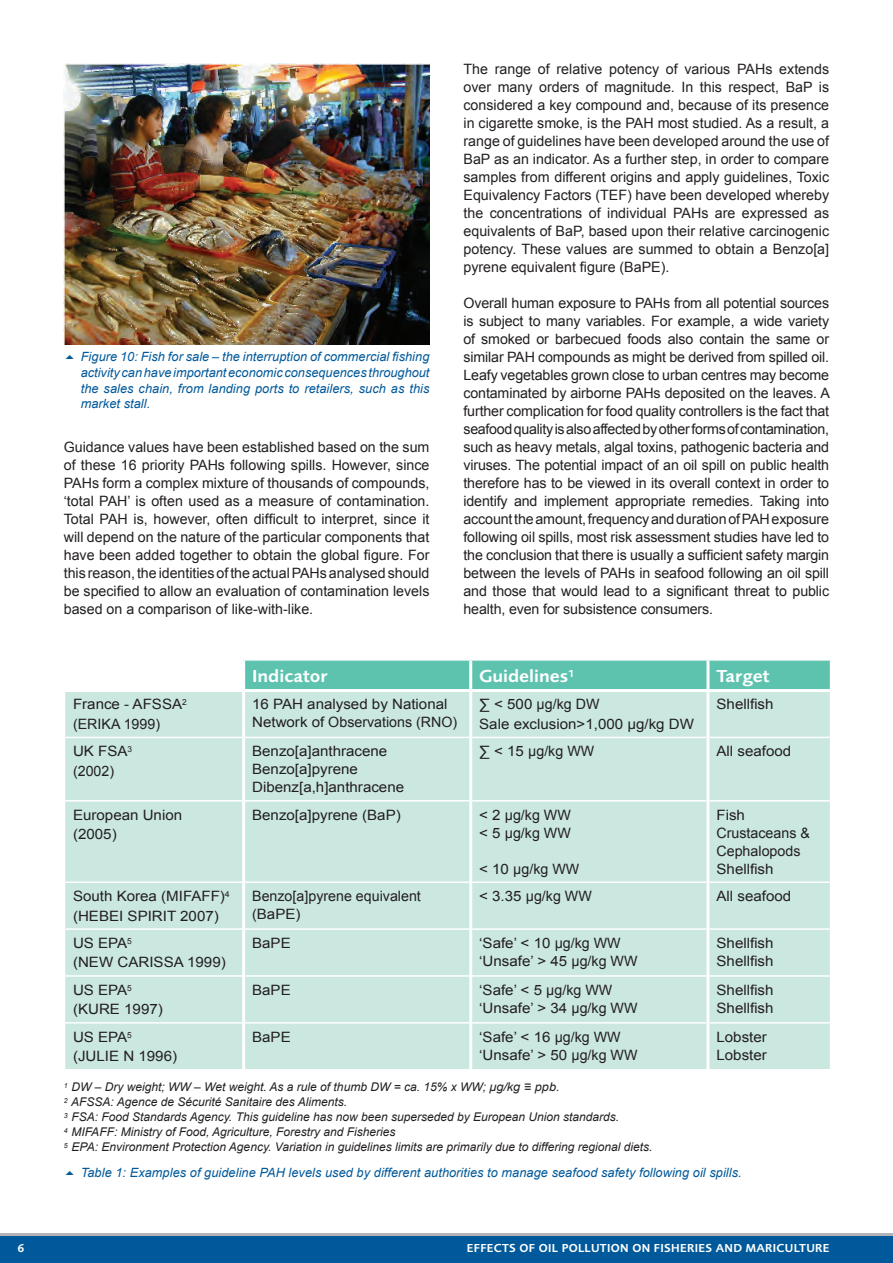
<style>
.page{position:relative;width:893px;height:1263px;background:#fff}
.page>*{position:absolute;margin:0;border:0;box-sizing:border-box;transform-origin:0 0}
.t1{font:600 18px "Foundry Sans";color:#fff;scale:1.06 1}
.t2{font:14.25px/18px "Arial";color:#231f20;text-align:justify}
.t3{font:14.25px/18px "Arial";color:#231f20;scale:1.06 1}
.t4{font:italic 12.75px/15.8px "Arial";letter-spacing:.005em;color:#00599a;text-align:justify}
.t5{font:italic 12px/15px "Arial";color:#231f20}
.t6{font:600 12px "Foundry Sans";letter-spacing:.025em;color:#fff}
</style>
<div class="page">
<svg style="left:0;top:1233px;width:892px;height:30px;background:#11629c"></svg>
<img style="left:64px;top:64px;width:365px;height:280px">
<div style="left:65px;top:692px;width:765px;height:377px;background:#cae7e0"></div>
<hr style="left:64px;top:737px;width:178px;height:1px;background:#fff">
<hr style="left:245px;top:737px;width:224px;height:1px;background:#fff">
<hr style="left:472px;top:737px;width:234px;height:1px;background:#fff">
<hr style="left:709px;top:737px;width:122px;height:1px;background:#fff">
<hr style="left:64px;top:800px;width:178px;height:1px;background:#fff">
<hr style="left:245px;top:800px;width:224px;height:1px;background:#fff">
<hr style="left:472px;top:800px;width:234px;height:1px;background:#fff">
<hr style="left:709px;top:800px;width:122px;height:1px;background:#fff">
<hr style="left:64px;top:881px;width:178px;height:2px;background:#fff">
<hr style="left:245px;top:881px;width:224px;height:2px;background:#fff">
<hr style="left:472px;top:881px;width:234px;height:2px;background:#fff">
<hr style="left:709px;top:881px;width:122px;height:2px;background:#fff">
<hr style="left:64px;top:928px;width:178px;height:2px;background:#fff">
<hr style="left:245px;top:928px;width:224px;height:2px;background:#fff">
<hr style="left:472px;top:928px;width:234px;height:2px;background:#fff">
<hr style="left:709px;top:928px;width:122px;height:2px;background:#fff">
<hr style="left:64px;top:975px;width:178px;height:2px;background:#fff">
<hr style="left:245px;top:975px;width:224px;height:2px;background:#fff">
<hr style="left:472px;top:975px;width:234px;height:2px;background:#fff">
<hr style="left:709px;top:975px;width:122px;height:2px;background:#fff">
<hr style="left:64px;top:1022px;width:178px;height:1px;background:#fff">
<hr style="left:245px;top:1022px;width:224px;height:1px;background:#fff">
<hr style="left:472px;top:1022px;width:234px;height:1px;background:#fff">
<hr style="left:709px;top:1022px;width:122px;height:1px;background:#fff">
<hr style="left:242px;top:692px;width:3px;height:45px;background:#fff">
<hr style="left:242px;top:737px;width:3px;height:64px;background:#fff">
<hr style="left:242px;top:801px;width:3px;height:81px;background:#fff">
<hr style="left:242px;top:882px;width:3px;height:47px;background:#fff">
<hr style="left:242px;top:929px;width:3px;height:47px;background:#fff">
<hr style="left:242px;top:976px;width:3px;height:47px;background:#fff">
<hr style="left:242px;top:1023px;width:3px;height:46px;background:#fff">
<hr style="left:469px;top:692px;width:3px;height:45px;background:#fff">
<hr style="left:469px;top:737px;width:3px;height:64px;background:#fff">
<hr style="left:469px;top:801px;width:3px;height:81px;background:#fff">
<hr style="left:469px;top:882px;width:3px;height:47px;background:#fff">
<hr style="left:469px;top:929px;width:3px;height:47px;background:#fff">
<hr style="left:469px;top:976px;width:3px;height:47px;background:#fff">
<hr style="left:469px;top:1023px;width:3px;height:46px;background:#fff">
<hr style="left:706px;top:692px;width:3px;height:45px;background:#fff">
<hr style="left:706px;top:737px;width:3px;height:64px;background:#fff">
<hr style="left:706px;top:801px;width:3px;height:81px;background:#fff">
<hr style="left:706px;top:882px;width:3px;height:47px;background:#fff">
<hr style="left:706px;top:929px;width:3px;height:47px;background:#fff">
<hr style="left:706px;top:976px;width:3px;height:47px;background:#fff">
<hr style="left:706px;top:1023px;width:3px;height:46px;background:#fff">
<svg style="left:244px;top:660px;width:587px;height:30px;background:#67c6b4"></svg>
<p class="t4" style="left:81px;top:349px;width:350px">Figure 10: Fish for sale – the interruption of commercial fishing activity can have important economic consequences throughout the sales chain, from landing ports to retailers, such as this market stall.</p>
<p class="t2" style="left:64px;top:438px;width:367px">Guidance values have been established based on the sum of these 16 priority PAHs following spills. However, since PAHs form a complex mixture of thousands of compounds, ‘total PAH’ is often used as a measure of contamination.<br>Total PAH is, however, often difficult to interpret, since it will depend on the nature of the particular components that have been added together to obtain the global figure. For this reason,theidentitiesoftheactualPAHsanalysedshould be specified to allow an evaluation of contamination levels based on a comparison of like-with-like.</p>
<p class="t2" style="left:463px;top:60px;width:367px">The range of relative potency of various PAHs extends over many orders of magnitude. In this respect, BaP is considered a key compound and, because of its presence in cigarette smoke, is the PAH most studied. As a result, a range of guidelines have been developed around the use of BaP as an indicator. As a further step, in order to compare samples from different origins and apply guidelines, Toxic Equivalency Factors (TEF) have been developed whereby the concentrations of individual PAHs are expressed as equivalents of BaP, based upon their relative carcinogenic potency. These values are summed to obtain a Benzo[a] pyrene equivalent figure (BaPE).</p>
<p class="t2" style="left:463px;top:294px;width:368px">Overall human exposure to PAHs from all potential sources is subject to many variables. For example, a wide variety of smoked or barbecued foods also contain the same or similar PAH compounds as might be derived from spilled oil.<br>Leafy vegetables grown close to urban centres may become contaminated by airborne PAHs deposited on the leaves. A further complication for food quality controllers is the fact that seafoodqualityisalsoaffectedbyotherformsofcontamination, such as heavy metals, algal toxins, pathogenic bacteria and viruses. The potential impact of an oil spill on public health therefore has to be viewed in its overall context in order to identify and implement appropriate remedies. Taking into accounttheamount,frequencyanddurationofPAHexposure following oil spills, most risk assessment studies have led to the conclusion that there is usually a sufficient safety margin between the levels of PAHs in seafood following an oil spill and those that would lead to a significant threat to public health, even for subsistence consumers.</p>
<p class="t1" style="left:252px;top:665px;width:73px">Indicator</p>
<p class="t1" style="left:479px;top:665px;width:91px">Guidelines<sup>1</sup></p>
<p class="t1" style="left:716px;top:665px;width:52px">Target</p>
<p class="t3" style="left:73px;top:695px;width:109px;line-height:19.5px">France - AFSSA<sup>2 </sup>(ERIKA 1999)</p>
<p class="t3" style="left:252px;top:695px;width:195px">16 PAH analysed by National<br>Network of Observations (RNO)</p>
<p class="t3" style="left:479px;top:695px;width:204px;line-height:19.5px">∑ &lt; 500 μg/kg DW<br>Sale exclusion&gt;1,000 μg/kg DW</p>
<p class="t3" style="left:716px;top:695px;width:55px">Shellfish</p>
<p class="t3" style="left:73px;top:742px;width:57px;line-height:19.5px">UK FSA<sup>3 </sup>(2002)</p>
<p class="t3" style="left:252px;top:742px;width:145px">Benzo[a]anthracene<br>Benzo[a]pyrene<br>Dibenz[a,h]anthracene</p>
<p class="t3" style="left:479px;top:742px;width:110px">∑ &lt; 15 μg/kg WW</p>
<p class="t3" style="left:716px;top:742px;width:72px">All seafood</p>
<p class="t3" style="left:73px;top:805px;width:104px;line-height:19.5px">European Union (2005)</p>
<p class="t3" style="left:252px;top:806px;width:142px">Benzo[a]pyrene (BaP)</p>
<p class="t3" style="left:479px;top:806px;width:88px">&lt; 2 μg/kg WW &lt; 5 μg/kg WW</p>
<p class="t3" style="left:479px;top:860px;width:96px">&lt; 10 μg/kg WW</p>
<p class="t3" style="left:716px;top:806px;width:90px">Fish<br>Crustaceans &amp;<br>Cephalopods<br>Shellfish</p>
<p class="t3" style="left:73px;top:886px;width:149px;line-height:19.5px">South Korea (MIFAFF)<sup>4 </sup>(HEBEI SPIRIT 2007)</p>
<p class="t2" style="left:252px;top:887px;width:170px">Benzo[a]pyrene equivalent (BaPE)</p>
<p class="t3" style="left:479px;top:887px;width:108px">&lt; 3.35 μg/kg WW</p>
<p class="t3" style="left:716px;top:887px;width:72px">All seafood</p>
<p class="t3" style="left:73px;top:933px;width:146px;line-height:19.5px">US EPA<sup>5<br></sup>(NEW CARISSA 1999)</p>
<p class="t3" style="left:252px;top:934px;width:38px">BaPE</p>
<p class="t3" style="left:479px;top:934px;width:151px">‘Safe’ &lt; 10 μg/kg WW ‘Unsafe’ &gt; 45 μg/kg WW</p>
<p class="t3" style="left:716px;top:934px;width:55px">Shellfish<br>Shellfish</p>
<p class="t3" style="left:73px;top:980px;width:86px;line-height:19.5px">US EPA<sup>5 </sup>(KURE 1997)</p>
<p class="t3" style="left:252px;top:981px;width:38px">BaPE</p>
<p class="t3" style="left:479px;top:981px;width:151px">‘Safe’ &lt; 5 μg/kg WW ‘Unsafe’ &gt; 34 μg/kg WW</p>
<p class="t3" style="left:716px;top:981px;width:55px">Shellfish<br>Shellfish</p>
<p class="t3" style="left:73px;top:1027px;width:100px;line-height:19.5px">US EPA<sup>5 </sup>(JULIE N 1996)</p>
<p class="t3" style="left:252px;top:1028px;width:38px">BaPE</p>
<p class="t3" style="left:479px;top:1028px;width:151px">‘Safe’ &lt; 16 μg/kg WW ‘Unsafe’ &gt; 50 μg/kg WW</p>
<p class="t3" style="left:716px;top:1028px;width:49px">Lobster<br>Lobster</p>
<p class="t5" style="left:64px;top:1079px;width:590px"><sup>1</sup> DW – Dry weight; WW – Wet weight. As a rule of thumb DW = ca. 15% x WW; μg/kg ≡ ppb.<br><sup>2</sup> AFSSA: Agence de Sécurité Sanitaire des Aliments.<br><sup>3</sup> FSA: Food Standards Agency. This guideline has now been superseded by European Union standards.<br><sup>4</sup> MIFAFF: Ministry of Food, Agriculture, Forestry and Fisheries<br><sup>5</sup> EPA: Environment Protection Agency. Variation in guidelines limits are primarily due to differing regional diets.</p>
<p class="t4" style="left:81px;top:1165px;width:662px">Table 1: Examples of guideline PAH levels used by different authorities to manage seafood safety following oil spills.</p>
<p class="t6" style="left:18px;top:1241px;width:8px">6</p>
<p class="t6" style="left:467px;top:1241px;width:364px">EFFECTS OF OIL POLLUTION ON FISHERIES AND MARICULTURE</p>
</div>
